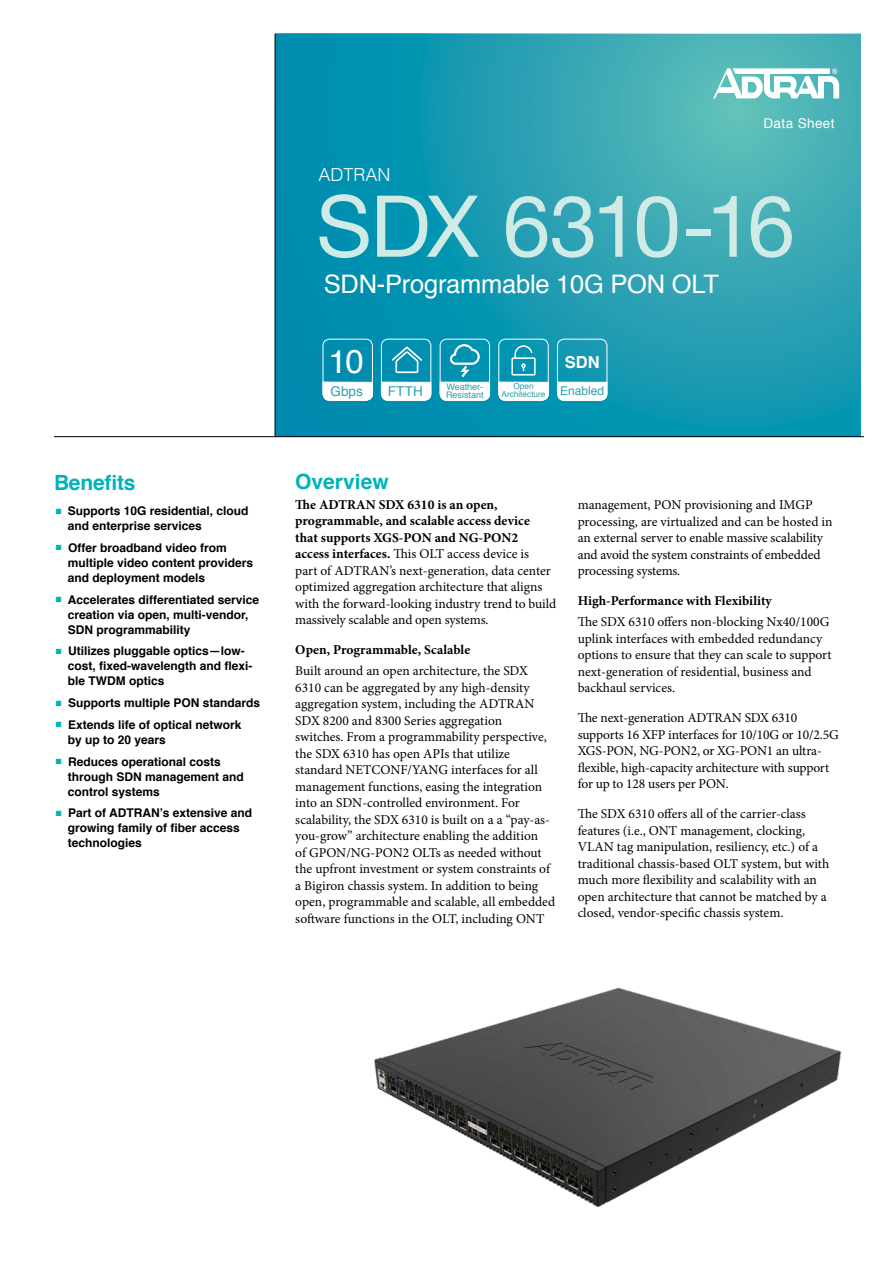
<style>
.page{position:relative;width:893px;height:1263px;background:#fff}
.page>*{position:absolute;margin:0;border:0;box-sizing:border-box;transform-origin:0 0}
.t1{font:85.5px "Helvetica Neue";letter-spacing:-.055em;color:#d0ebe6}
.t2{font:33px "Helvetica";color:#fff}
.t3{font:25.5px "Helvetica";letter-spacing:-.01em;color:#fff}
.t4{font:700 21px "Helvetica";color:#00b3ba}
.t5{font:300 18px "Helvetica";color:#fff}
.t6{font:700 16.5px "Helvetica";color:#fff}
.t7{font:13.5px/16.5px "Minion Pro";letter-spacing:-.005em;color:#000}
.t8{font:700 13.5px "Minion Pro";color:#000}
.t9{font:13.5px "Helvetica";letter-spacing:.03em;color:#fff}
.t10{font:13.5px "Helvetica";color:#2b9fad}
.t11{font:700 12px/15px "Helvetica";color:#000}
.t12{font:12px "Helvetica";color:#2b9fad}
.t13{font:9px/8.6px "Helvetica";color:#2b9fad}
.t14{font:8.25px/8.6px "Helvetica";color:#2b9fad;text-align:center}
.s1{color:#00b3ba}
.s2{font-weight:700}
</style>
<div class="page">
<img style="left:374px;top:987px;width:468px;height:220px">
<svg style="left:276px;top:34px;width:585px;height:402px;background:#209db2"></svg>
<svg style="left:713px;top:68px;width:126px;height:31px"></svg>
<hr style="left:54px;top:436px;width:810px;height:1px;background:#000">
<hr style="left:275px;top:34px;width:1px;height:403px;background:#000">
<div style="left:323px;top:339px;width:50px;height:61px;border:1px solid #fff;border-radius:7px"></div>
<svg style="left:323px;top:382px;width:50px;height:19px"></svg>
<div style="left:381px;top:339px;width:50px;height:61px;border:1px solid #fff;border-radius:7px"></div>
<svg style="left:381px;top:382px;width:50px;height:19px"></svg>
<svg style="left:392px;top:346px;width:30px;height:27px"></svg>
<div style="left:499px;top:339px;width:49px;height:61px;border:1px solid #fff;border-radius:7px"></div>
<svg style="left:498px;top:382px;width:51px;height:19px"></svg>
<svg style="left:511px;top:345px;width:25px;height:31px"></svg>
<div style="left:440px;top:339px;width:50px;height:61px;border:1px solid #fff;border-radius:7px"></div>
<svg style="left:440px;top:344px;width:50px;height:57px"></svg>
<div style="left:557px;top:339px;width:50px;height:61px;border:1px solid #fff;border-radius:7px"></div>
<svg style="left:557px;top:382px;width:50px;height:19px"></svg>
<h3 class="t4" style="left:54px;top:465px;width:83px">Benefits</h3>
<p class="t11" style="left:68px;top:503px;width:182px;text-indent:-12px"><span class="s1">■</span> Supports 10G residential, cloud and enterprise services</p>
<p class="t11" style="left:68px;top:540px;width:187px;text-indent:-12px"><span class="s1">■</span> Offer broadband video from multiple video content providers and deployment models</p>
<p class="t11" style="left:68px;top:592px;width:193px;text-indent:-12px"><span class="s1">■</span> Accelerates differentiated service creation via open, multi-vendor,<br>SDN programmability</p>
<p class="t11" style="left:68px;top:644px;width:186px;text-indent:-12px"><span class="s1">■</span> Utilizes pluggable optics—low&shy;cost, fixed-wavelength and flexi&shy;ble TWDM optics</p>
<p class="t11" style="left:56px;top:695px;width:206px"><span class="s1">■</span> Supports multiple PON standards</p>
<p class="t11" style="left:68px;top:717px;width:175px;text-indent:-12px"><span class="s1">■</span> Extends life of optical network by up to 20 years</p>
<p class="t11" style="left:68px;top:754px;width:178px;text-indent:-12px"><span class="s1">■</span> Reduces operational costs through SDN management and control systems</p>
<p class="t11" style="left:68px;top:806px;width:186px;text-indent:-12px"><span class="s1">■</span> Part of ADTRAN’s extensive and growing family of fiber access technologies</p>
<h3 class="t5" style="left:318px;top:159px;width:74px">ADTRAN</h3>
<p class="t9" style="left:763px;top:112px;width:73px">Data Sheet</p>
<h1 class="t1" style="left:316px;top:165px;width:480px">SDX 6310-16</h1>
<h3 class="t3" style="left:324px;top:264px;width:397px">SDN-Programmable 10G PON OLT</h3>
<h2 class="t2" style="left:328px;top:336px;width:37px">10</h2>
<p class="t10" style="left:330px;top:381px;width:34px">Gbps</p>
<p class="t10" style="left:388px;top:381px;width:37px">FTTH</p>
<p class="t14" style="left:501px;top:382px;width:46px">Open<br>Architecture</p>
<p class="t13" style="left:446px;top:382px;width:39px">Weather-<br>Resistant</p>
<p class="t6" style="left:565px;top:349px;width:36px">SDN</p>
<p class="t12" style="left:560px;top:381px;width:46px">Enabled</p>
<h3 class="t4" style="left:295px;top:465px;width:95px">Overview</h3>
<p class="t7" style="left:295px;top:496px;width:262px"><span class="s2">The ADTRAN SDX 6310 is an open, programmable, and scalable access device<br>that supports XGS-PON and NG-PON2<br>access interfaces.</span> This OLT access device is<br>part of ADTRAN’s next-generation, data center optimized aggregation architecture that aligns with the forward-looking industry trend to build massively scalable and open systems.</p>
<p class="t8" style="left:295px;top:641px;width:176px">Open, Programmable, Scalable</p>
<p class="t7" style="left:295px;top:663px;width:261px">Built around an open architecture, the SDX 6310 can be aggregated by any high-density aggregation system, including the ADTRAN SDX 8200 and 8300 Series aggregation<br>switches. From a programmability perspective, the SDX 6310 has open APIs that utilize standard NETCONF/YANG interfaces for all management functions, easing the integration into an SDN-controlled environment. For scalability, the SDX 6310 is built on a a “pay-as&shy;you-grow” architecture enabling the addition<br>of GPON/NG-PON2 OLTs as needed without the upfront investment or system constraints of a Bigiron chassis system. In addition to being open, programmable and scalable, all embedded software functions in the OLT, including ONT</p>
<p class="t7" style="left:578px;top:497px;width:256px">management, PON provisioning and IMGP processing, are virtualized and can be hosted in an external server to enable massive scalability and avoid the system constraints of embedded processing systems.</p>
<p class="t8" style="left:578px;top:591px;width:196px">High-Performance with Flexibility</p>
<p class="t7" style="left:578px;top:614px;width:255px">The SDX 6310 offers non-blocking Nx40/100G uplink interfaces with embedded redundancy options to ensure that they can scale to support next-generation of residential, business and backhaul services.</p>
<p class="t7" style="left:578px;top:710px;width:263px">The next-generation ADTRAN SDX 6310 supports 16 XFP interfaces for 10/10G or 10/2.5G XGS-PON, NG-PON2, or XG-PON1 an ultra&shy;flexible, high-capacity architecture with support for up to 128 users per PON.</p>
<p class="t7" style="left:578px;top:806px;width:253px">The SDX 6310 offers all of the carrier-class features (i.e., ONT management, clocking, VLAN tag manipulation, resiliency, etc.) of a traditional chassis-based OLT system, but with much more flexibility and scalability with an open architecture that cannot be matched by a closed, vendor-specific chassis system.</p>
</div>
